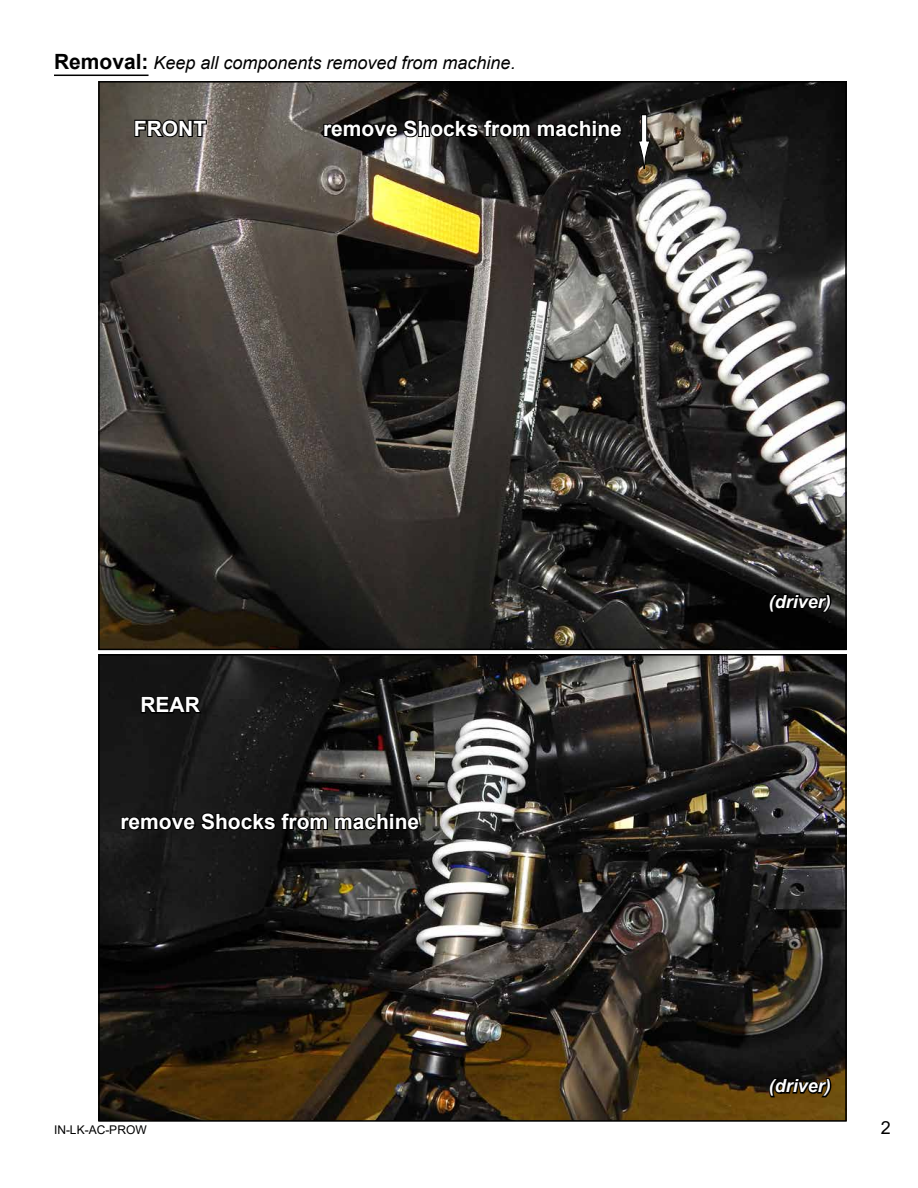
<style>
.page{position:relative;width:918px;height:1188px;background:#fff}
.page>*{position:absolute;margin:0;border:0;box-sizing:border-box;transform-origin:0 0}
.t1{font:700 21px "Arial";color:#fff}
.t2{font:italic 18px "Arial";color:#000}
.t3{font:italic 700 18px "Arial";color:#fff}
.t4{font:18px "Arial";color:#000}
.t5{font:12px "Arial";color:#000}
.s1{font-weight:700;font-style:normal;font-size:21px}
</style>
<div class="page">
<hr style="left:54px;top:75px;width:95px;height:1px;background:#000">
<img style="left:101px;top:84px;width:743px;height:563px">
<div style="left:642px;top:115px;width:5px;height:26px;background:#fff"></div>
<div style="left:641px;top:114px;width:6px;height:28px;border:1px solid #000"></div>
<svg style="left:638px;top:140px;width:13px;height:29px"></svg>
<svg style="left:768px;top:592px;width:65px;height:22px"></svg>
<svg style="left:133px;top:118px;width:75px;height:21px;background:#363430"></svg>
<img style="left:101px;top:657px;width:743px;height:462px">
<div style="left:98px;top:654px;width:749px;height:468px;border:2px solid #000"></div>
<svg style="left:768px;top:1077px;width:65px;height:22px"></svg>
<svg style="left:120px;top:810px;width:301px;height:23px;background:#161616"></svg>
<svg style="left:140px;top:694px;width:64px;height:21px"></svg>
<svg style="left:322px;top:117px;width:302px;height:23px;background:#141313"></svg>
<p class="t2" style="left:54px;top:51px;width:463px"><span class="s1">Removal:</span> Keep all components removed from machine.</p>
<p class="t1" style="left:134px;top:114px;width:74px">FRONT</p>
<p class="t1" style="left:323px;top:114px;width:300px">remove Shocks from machine</p>
<p class="t1" style="left:140px;top:690px;width:61px">REAR</p>
<p class="t1" style="left:120px;top:807px;width:300px">remove Shocks from machine</p>
<p class="t3" style="left:769px;top:589px;width:64px">(driver)</p>
<p class="t3" style="left:769px;top:1074px;width:64px">(driver)</p>
<p class="t5" style="left:54px;top:1122px;width:94px">IN-LK-AC-PROW</p>
<p class="t4" style="left:881px;top:1115px;width:12px">2</p>
</div>
